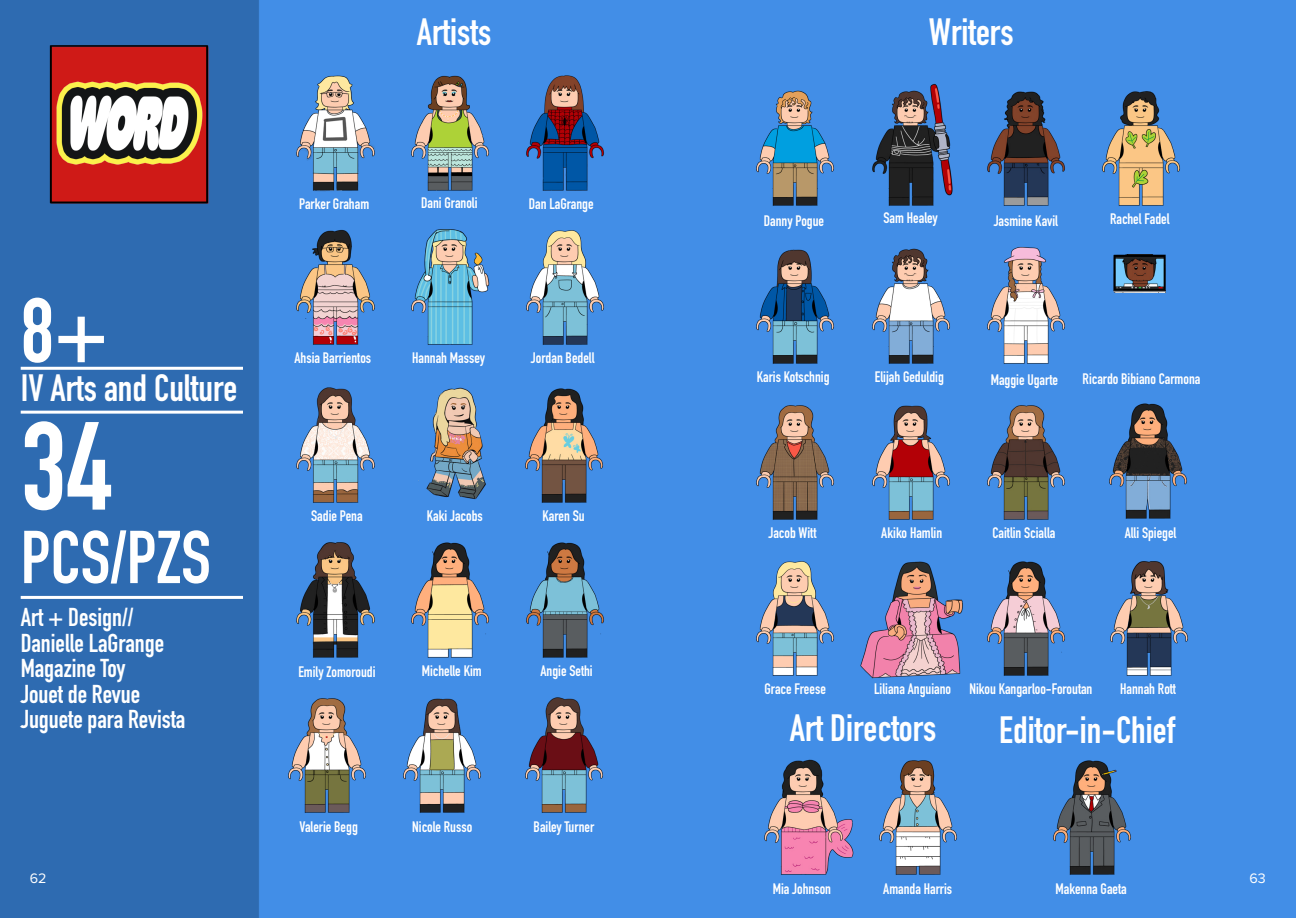
<style>
.page{position:relative;width:1296px;height:918px;background:#fff}
.page>*{position:absolute;margin:0;border:0;box-sizing:border-box;transform-origin:0 0}
.t1{font:700 123px "DIN Condensed";color:#fff}
.t2{font:700 90px "DIN Condensed";color:#fff}
.t3{font:700 73.5px "DIN Condensed";color:#fff}
.t4{font:700 37.5px "DIN Condensed";color:#fff}
.t5{font:700 25.5px "DIN Condensed";color:#fff}
.t6{font:700 15px "DIN Condensed";color:#fff}
.t7{font:14.25px "Proxima Nova";color:#fff}
</style>
<div class="page">
<img style="left:0;top:0;width:1296px;height:918px">
<img style="left:0;top:0;width:429px;height:345px">
<hr style="left:21px;top:367px;width:222px;height:3px;background:#fff">
<hr style="left:21px;top:596px;width:222px;height:3px;background:#fff">
<hr style="left:21px;top:411px;width:222px;height:3px;background:#fff">
<img style="left:286px;top:66px;width:102px;height:132px">
<img style="left:745px;top:81px;width:102px;height:132px">
<img style="left:401px;top:66px;width:102px;height:132px">
<img style="left:516px;top:66px;width:102px;height:132px">
<img style="left:754px;top:751px;width:102px;height:132px">
<img style="left:869px;top:751px;width:102px;height:132px">
<img style="left:1042px;top:751px;width:103px;height:132px">
<img style="left:286px;top:220px;width:102px;height:133px">
<img style="left:401px;top:220px;width:102px;height:133px">
<img style="left:516px;top:220px;width:102px;height:133px">
<img style="left:286px;top:378px;width:102px;height:132px">
<img style="left:404px;top:370px;width:121px;height:161px">
<img style="left:514px;top:378px;width:102px;height:132px">
<img style="left:286px;top:533px;width:102px;height:132px">
<img style="left:401px;top:533px;width:102px;height:132px">
<img style="left:516px;top:533px;width:102px;height:132px">
<img style="left:278px;top:689px;width:102px;height:132px">
<img style="left:392px;top:689px;width:103px;height:132px">
<img style="left:1098px;top:394px;width:102px;height:132px">
<img style="left:861px;top:81px;width:103px;height:132px">
<img style="left:976px;top:81px;width:103px;height:132px">
<img style="left:1091px;top:81px;width:102px;height:132px">
<img style="left:745px;top:239px;width:102px;height:133px">
<img style="left:861px;top:239px;width:103px;height:133px">
<img style="left:976px;top:239px;width:103px;height:133px">
<img style="left:1114px;top:255px;width:51px;height:37px">
<img style="left:745px;top:395px;width:102px;height:133px">
<img style="left:861px;top:395px;width:103px;height:133px">
<img style="left:976px;top:395px;width:103px;height:133px">
<img style="left:1100px;top:551px;width:102px;height:133px">
<img style="left:745px;top:551px;width:102px;height:133px">
<img style="left:855px;top:541px;width:115px;height:143px">
<img style="left:976px;top:551px;width:103px;height:133px">
<img style="left:514px;top:689px;width:102px;height:132px">
<p class="t4" style="left:417px;top:7px;width:76px">Artists</p>
<p class="t4" style="left:929px;top:7px;width:86px">Writers</p>
<p class="t2" style="left:21px;top:270px;width:89px">8+</p>
<p class="t4" style="left:21px;top:363px;width:218px">IV Arts and Culture</p>
<p class="t1" style="left:21px;top:384px;width:93px">34</p>
<p class="t3" style="left:21px;top:508px;width:192px">PCS/PZS</p>
<p class="t6" style="left:421px;top:193px;width:58px">Dani Granoli</p>
<p class="t6" style="left:299px;top:194px;width:72px">Parker Graham</p>
<p class="t6" style="left:529px;top:194px;width:66px">Dan LaGrange</p>
<p class="t6" style="left:295px;top:347px;width:78px">Ahsia Barrientos</p>
<p class="t6" style="left:412px;top:347px;width:74px">Hannah Massey</p>
<p class="t6" style="left:531px;top:347px;width:65px">Jordan Bedell</p>
<p class="t6" style="left:311px;top:506px;width:53px">Sadie Pena</p>
<p class="t6" style="left:427px;top:506px;width:58px">Kaki Jacobs</p>
<p class="t6" style="left:543px;top:506px;width:44px">Karen Su</p>
<p class="t6" style="left:764px;top:210px;width:62px">Danny Pogue</p>
<p class="t6" style="left:884px;top:208px;width:56px">Sam Healey</p>
<p class="t6" style="left:994px;top:210px;width:66px">Jasmine Kavil</p>
<p class="t6" style="left:1110px;top:209px;width:61px">Rachel Fadel</p>
<p class="t6" style="left:757px;top:367px;width:74px">Karis Kotschnig</p>
<p class="t6" style="left:875px;top:367px;width:70px">Elijah Geduldig</p>
<p class="t6" style="left:991px;top:370px;width:69px">Maggie Ugarte</p>
<p class="t6" style="left:1083px;top:368px;width:119px">Ricardo Bibiano Carmona</p>
<p class="t6" style="left:768px;top:523px;width:49px">Jacob Witt</p>
<p class="t6" style="left:881px;top:523px;width:62px">Akiko Hamlin</p>
<p class="t6" style="left:993px;top:523px;width:64px">Caitlin Scialla</p>
<p class="t6" style="left:1125px;top:522px;width:53px">Alli Spiegel</p>
<p class="t5" style="left:21px;top:600px;width:114px">Art + Design//</p>
<p class="t5" style="left:21px;top:626px;width:145px">Danielle LaGrange</p>
<p class="t5" style="left:21px;top:651px;width:106px">Magazine Toy</p>
<p class="t5" style="left:21px;top:677px;width:121px">Jouet de Revue</p>
<p class="t5" style="left:21px;top:702px;width:166px">Juguete para Revista</p>
<p class="t4" style="left:790px;top:703px;width:148px">Art Directors</p>
<p class="t4" style="left:999px;top:704px;width:177px">Editor-in-Chief</p>
<p class="t6" style="left:298px;top:661px;width:79px">Emily Zomoroudi</p>
<p class="t6" style="left:422px;top:660px;width:61px">Michelle Kim</p>
<p class="t6" style="left:541px;top:660px;width:54px">Angie Sethi</p>
<p class="t6" style="left:765px;top:679px;width:63px">Grace Freese</p>
<p class="t6" style="left:874px;top:679px;width:78px">Liliana Anguiano</p>
<p class="t6" style="left:969px;top:679px;width:125px">Nikou Kangarloo-Foroutan</p>
<p class="t6" style="left:1120px;top:679px;width:57px">Hannah Rott</p>
<p class="t6" style="left:300px;top:816px;width:60px">Valerie Begg</p>
<p class="t6" style="left:412px;top:816px;width:62px">Nicole Russo</p>
<p class="t6" style="left:534px;top:817px;width:62px">Bailey Turner</p>
<p class="t7" style="left:30px;top:867px;width:18px">62</p>
<p class="t7" style="left:1250px;top:867px;width:18px">63</p>
<p class="t6" style="left:883px;top:878px;width:70px">Amanda Harris</p>
<p class="t6" style="left:1056px;top:878px;width:73px">Makenna Gaeta</p>
<p class="t6" style="left:773px;top:878px;width:60px">Mia Johnson</p>
</div>
